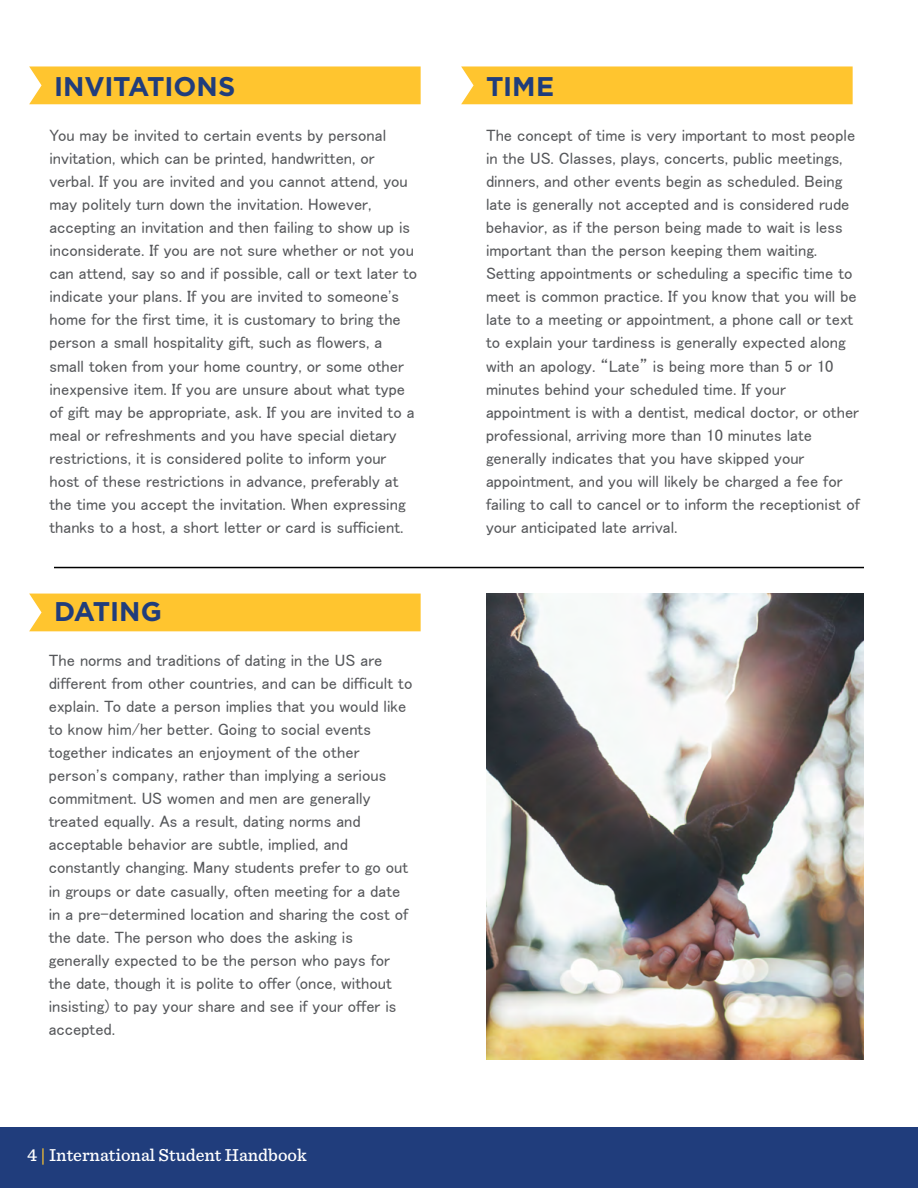
<style>
.page{position:relative;width:918px;height:1188px;background:#fff}
.page>*{position:absolute;margin:0;border:0;box-sizing:border-box;transform-origin:0 0}
.t1{font:700 27px "Gotham";letter-spacing:-.005em;color:#203d7c}
.t2{font:500 18px "Sentinel";color:#fff}
.t3{font:16.5px/23.1px "MS P Gothic";color:#55575a}
.s1{color:#ffc52f}
</style>
<div class="page">
<div style="left:0;top:1127px;width:918px;height:61px;background:#203d7c"></div>
<div style="left:29px;top:66px;width:392px;height:38px;background:#ffc52f"></div>
<div style="left:29px;top:594px;width:392px;height:37px;background:#ffc52f"></div>
<div style="left:461px;top:66px;width:392px;height:38px;background:#ffc52f"></div>
<img style="left:486px;top:594px;width:378px;height:465px">
<hr style="left:54px;top:567px;width:810px;height:1px;background:#000">
<h1 class="t1" style="left:54px;top:69px;width:183px">INVITATIONS</h1>
<p class="t3" style="left:49px;top:123px;width:369px">You may be invited to certain events by personal invitation, which can be printed, handwritten, or verbal. If you are invited and you cannot attend, you may politely turn down the invitation. However, accepting an invitation and then failing to show up is inconsiderate. If you are not sure whether or not you can attend, say so and if possible, call or text later to indicate your plans. If you are invited to someone's home for the first time, it is customary to bring the person a small hospitality gift, such as flowers, a small token from your home country, or some other inexpensive item. If you are unsure about what type of gift may be appropriate, ask. If you are invited to a meal or refreshments and you have special dietary restrictions, it is considered polite to inform your host of these restrictions in advance, preferably at the time you accept the invitation. When expressing thanks to a host, a short letter or card is sufficient.</p>
<h1 class="t1" style="left:54px;top:594px;width:109px">DATING</h1>
<p class="t3" style="left:49px;top:648px;width:365px">The norms and traditions of dating in the US are different from other countries, and can be difficult to explain. To date a person implies that you would like to know him/her better. Going to social events together indicates an enjoyment of the other person's company, rather than implying a serious commitment. US women and men are generally treated equally. As a result, dating norms and acceptable behavior are subtle, implied, and constantly changing. Many students prefer to go out in groups or date casually, often meeting for a date in a pre-determined location and sharing the cost of the date. The person who does the asking is generally expected to be the person who pays for the date, though it is polite to offer (once, without insisting) to pay your share and see if your offer is accepted.</p>
<p class="t2" style="left:27px;top:1141px;width:281px">4 <span class="s1">|</span> International Student Handbook</p>
<h1 class="t1" style="left:486px;top:69px;width:70px">TIME</h1>
<p class="t3" style="left:486px;top:123px;width:375px">The concept of time is very important to most people in the US. Classes, plays, concerts, public meetings, dinners, and other events begin as scheduled. Being late is generally not accepted and is considered rude behavior, as if the person being made to wait is less important than the person keeping them waiting.<br>Setting appointments or scheduling a specific time to meet is common practice. If you know that you will be late to a meeting or appointment, a phone call or text to explain your tardiness is generally expected along with an apology. “Late” is being more than 5 or 10 minutes behind your scheduled time. If your appointment is with a dentist, medical doctor, or other professional, arriving more than 10 minutes late generally indicates that you have skipped your appointment, and you will likely be charged a fee for failing to call to cancel or to inform the receptionist of your anticipated late arrival.</p>
</div>
